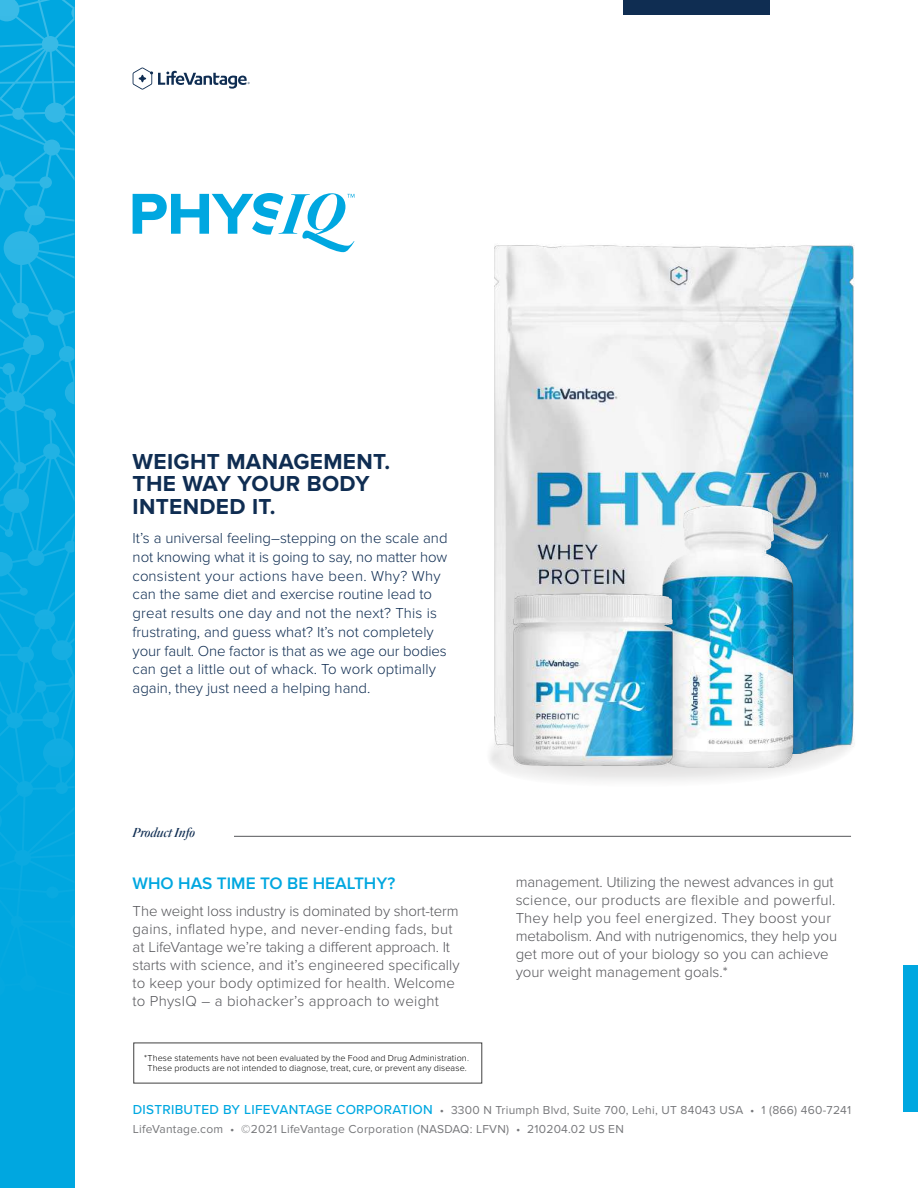
<style>
.page{position:relative;width:918px;height:1188px;background:#fff}
.page>*{position:absolute;margin:0;border:0;box-sizing:border-box;transform-origin:0 0}
.t1{font:700 22.5px/22.5px "Proxima Nova";letter-spacing:.015em;color:#0f2d52}
.t2{font:600 17.25px "Proxima Nova";color:#00a7e0}
.t3{font:300 15px/18px "Proxima Nova";color:#55565a}
.t4{font:300 15px/18.8px "Proxima Nova";color:#0f2d52}
.t5{font:italic 500 13.5px "Quarto";color:#0f2d52}
.t6{font:12px/18.8px "Proxima Nova";letter-spacing:.02em;color:#77787b}
.t7{font:300 9px/10.5px "Proxima Nova";letter-spacing:.015em;color:#000;text-align:center}
.s1{font-weight:500;font-size:13.5px;color:#00a8e1}
</style>
<div class="page">
<div style="left:475px;top:679px;width:386px;height:91px;background:#000;opacity:.5"></div>
<img style="left:484px;top:245px;width:377px;height:509px">
<svg style="left:133px;top:193px;width:221px;height:59px"></svg>
<div style="left:0;top:0;width:75px;height:1188px;background:#00a7e0"></div>
<svg style="left:133px;top:67px;width:117px;height:23px"></svg>
<div style="left:623px;top:0;width:147px;height:14px;background:#0f2d52"></div>
<div style="left:903px;top:965px;width:15px;height:147px;background:#00a7e0"></div>
<hr style="left:234px;top:836px;width:617px;height:1px;background:#55565a">
<img style="left:0;top:0;width:73px;height:592px">
<img style="left:661px;top:445px;width:133px;height:323px">
<img style="left:486px;top:545px;width:230px;height:236px">
<h1 class="t1" style="left:133px;top:451px;width:259px">WEIGHT MANAGEMENT.<br>THE WAY YOUR BODY<br>INTENDED IT.</h1>
<p class="t4" style="left:133px;top:529px;width:317px">It’s a universal feeling–stepping on the scale and not knowing what it is going to say, no matter how consistent your actions have been. Why? Why can the same diet and exercise routine lead to great results one day and not the next? This is frustrating, and guess what? It’s not completely your fault. One factor is that as we age our bodies can get a little out of whack. To work optimally again, they just need a helping hand.</p>
<p class="t5" style="left:133px;top:823px;width:64px">Product Info</p>
<p class="t2" style="left:133px;top:874px;width:264px">WHO HAS TIME TO BE HEALTHY?</p>
<p class="t3" style="left:133px;top:903px;width:329px">The weight loss industry is dominated by short-term gains, inflated hype, and never-ending fads, but at LifeVantage we’re taking a different approach. It starts with science, and it’s engineered specifically to keep your body optimized for health. Welcome to PhysIQ – a biohacker’s approach to weight</p>
<p class="t7" style="left:144px;top:1052px;width:326px">*These statements have not been evaluated by the Food and Drug Administration.<br>These products are not intended to diagnose, treat, cure, or prevent any disease.</p>
<p class="t3" style="left:516px;top:873px;width:323px">management. Utilizing the newest advances in gut science, our products are flexible and powerful.<br>They help you feel energized. They boost your metabolism. And with nutrigenomics, they help you get more out of your biology so you can achieve your weight management goals.*</p>
<p class="t6" style="left:133px;top:1101px;width:720px"><span class="s1">DISTRIBUTED BY LIFEVANTAGE CORPORATION</span> • 3300 N Triumph Blvd, Suite 700, Lehi, UT 84043 USA • 1 (866) 460-7241<br>LifeVantage.com • ©2021 LifeVantage Corporation (NASDAQ: LFVN) • 210204.02 US EN</p>
</div>
